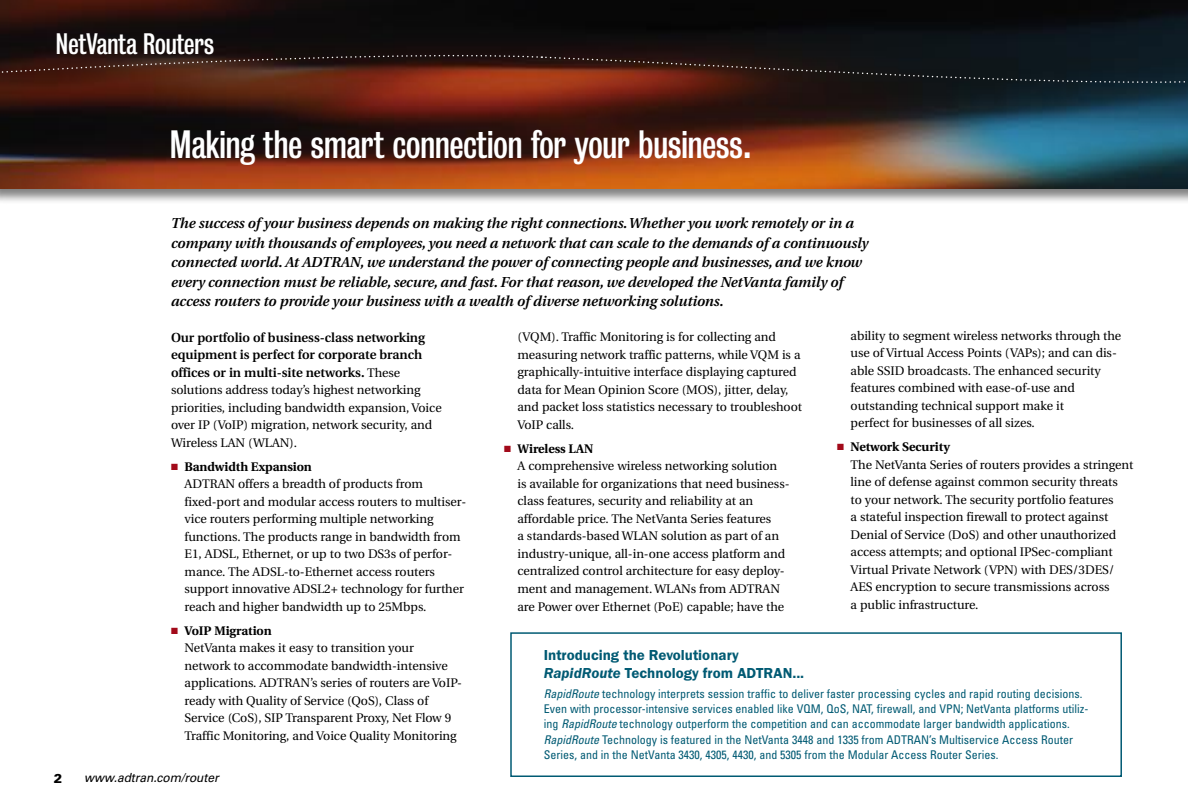
<style>
.page{position:relative;width:1188px;height:810px;background:#fff}
.page>*{position:absolute;margin:0;border:0;box-sizing:border-box;transform-origin:0 0}
.t1{font:36px "Bureau Grotesque Three Three";color:#fff}
.t2{font:27px "Bureau Grotesque Three Three";color:#fff}
.t3{font:600 15px/18px "Franklin Got ITC";color:#005a73}
.t4{font:italic 600 14.4px/19.5px "Utopia";letter-spacing:-.005em;color:#000}
.t5{font:600 13.05px/17.5px "Utopia";letter-spacing:-.005em;color:#000}
.t6{font:italic 12.6px "Univers";letter-spacing:-.005em;color:#000;scale:.95 1}
.t7{font:12.45px/17.5px "Utopia";letter-spacing:-.005em;color:#000}
.t8{font:condensed 12px/15.3px "Univers";color:#005a73}
.s1{color:#a20a1a}
.s2{font-weight:700}
.s3{font-weight:400;font-size:12.45px}
.s4{font-style:italic}
</style>
<div class="page">
<div style="left:0;top:0;width:1188px;height:205px;background:#000;opacity:.5"></div>
<img style="left:0;top:0;width:1188px;height:189px">
<svg style="left:0;top:50px;width:1188px;height:37px;background:#391e17"></svg>
<div style="left:510px;top:632px;width:612px;height:145px;border:2px solid #005a73"></div>
<h2 class="t2" style="left:56px;top:29px;width:160px">NetVanta Routers</h2>
<h1 class="t1" style="left:170px;top:124px;width:583px">Making the smart connection for your business.</h1>
<p class="t4" style="left:171px;top:214px;width:699px">The success of your business depends on making the right connections. Whether you work remotely or in a company with thousands of employees, you need a network that can scale to the demands of a continuously connected world. At ADTRAN, we understand the power of connecting people and businesses, and we know every connection must be reliable, secure, and fast. For that reason, we developed the NetVanta family of access routers to provide your business with a wealth of diverse networking solutions.</p>
<p class="t7" style="left:518px;top:328px;width:286px">(VQM). Traffic Monitoring is for collecting and measuring network traffic patterns, while VQM is a graphically-intuitive interface displaying captured data for Mean Opinion Score (MOS), jitter, delay, and packet loss statistics necessary to troubleshoot VoIP calls.</p>
<p class="t7" style="left:518px;top:440px;width:274px;text-indent:-14px"><span class="s1">■</span> <span class="s2">Wireless LAN<br></span>A comprehensive wireless networking solution<br>is available for organizations that need business&shy;class features, security and reliability at an affordable price. The NetVanta Series features<br>a standards-based WLAN solution as part of an industry-unique, all-in-one access platform and centralized control architecture for easy deploy&shy;ment and management. WLANs from ADTRAN are Power over Ethernet (PoE) capable; have the</p>
<p class="t7" style="left:851px;top:327px;width:272px">ability to segment wireless networks through the use of Virtual Access Points (VAPs); and can dis&shy;able SSID broadcasts. The enhanced security features combined with ease-of-use and outstanding technical support make it<br>perfect for businesses of all sizes.</p>
<p class="t7" style="left:851px;top:438px;width:284px;text-indent:-14px"><span class="s1">■</span> <span class="s2">Network Security<br></span>The NetVanta Series of routers provides a stringent line of defense against common security threats<br>to your network. The security portfolio features<br>a stateful inspection firewall to protect against Denial of Service (DoS) and other unauthorized access attempts; and optional IPSec-compliant Virtual Private Network (VPN) with DES/3DES/ AES encryption to secure transmissions across<br>a public infrastructure.</p>
<p class="t5" style="left:171px;top:329px;width:256px">Our portfolio of business-class networking equipment is perfect for corporate branch offices or in multi-site networks. <span class="s3">These</span></p>
<p class="t7" style="left:171px;top:382px;width:272px">solutions address today’s highest networking priorities, including bandwidth expansion, Voice over IP (VoIP) migration, network security, and Wireless LAN (WLAN).</p>
<p class="t7" style="left:185px;top:458px;width:283px;text-indent:-14px"><span class="s1">■</span> <span class="s2">Bandwidth Expansion<br></span>ADTRAN offers a breadth of products from fixed-port and modular access routers to multiser&shy;vice routers performing multiple networking functions. The products range in bandwidth from E1, ADSL, Ethernet, or up to two DS3s of perfor&shy;mance. The ADSL-to-Ethernet access routers support innovative ADSL2+ technology for further reach and higher bandwidth up to 25Mbps.</p>
<p class="t7" style="left:185px;top:622px;width:279px;text-indent:-14px"><span class="s1">■</span> <span class="s2">VoIP Migration<br></span>NetVanta makes it easy to transition your network to accommodate bandwidth-intensive applications. ADTRAN’s series of routers are VoIP&shy;ready with Quality of Service (QoS), Class of Service (CoS), SIP Transparent Proxy, Net Flow 9<br>Traffic Monitoring, and Voice Quality Monitoring</p>
<p class="t3" style="left:544px;top:646px;width:262px">Introducing the Revolutionary<br><span class="s4">RapidRoute</span> Technology from ADTRAN...</p>
<p class="t8" style="left:544px;top:686px;width:546px"><span class="s4">RapidRoute</span> technology interprets session traffic to deliver faster processing cycles and rapid routing decisions.<br>Even with processor-intensive services enabled like VQM, QoS, NAT, firewall, and VPN; NetVanta platforms utiliz&shy;ing <span class="s4">RapidRoute</span> technology outperform the competition and can accommodate larger bandwidth applications.<br><span class="s4">RapidRoute</span> Technology is featured in the NetVanta 3448 and 1335 from ADTRAN’s Multiservice Access Router Series, and in the NetVanta 3430, 4305, 4430, and 5305 from the Modular Access Router Series.</p>
<p class="t6" style="left:84px;top:770px;width:143px">www.adtran.com/router</p>
</div>
